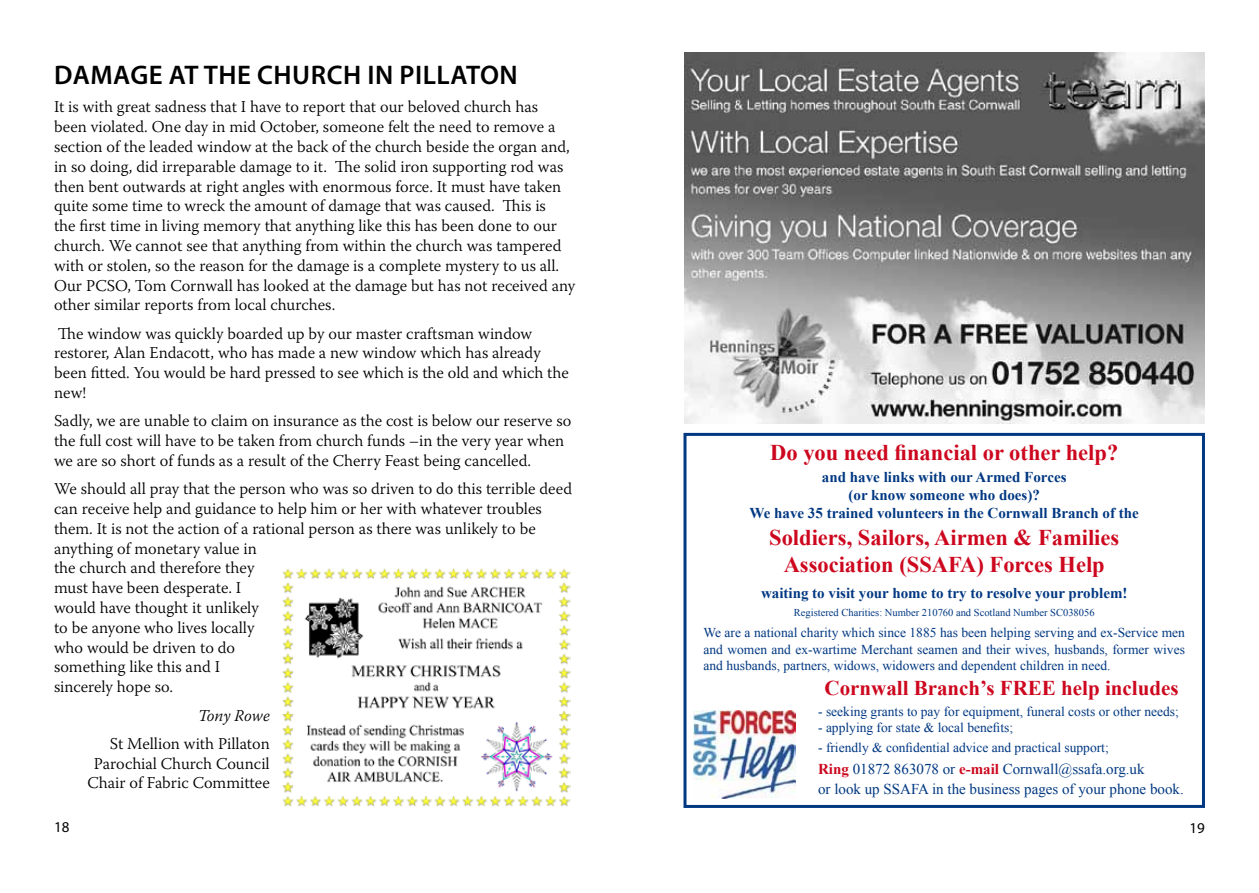
<style>
.page{position:relative;width:1259px;height:893px;background:#fff}
.page>*{position:absolute;margin:0;border:0;box-sizing:border-box;transform-origin:0 0}
.t1{font:600 27px "Myriad Pro";letter-spacing:.02em;color:#000}
.t2{font:700 22.5px/27px "Times New Roman";color:#cd071e;text-align:center}
.t3{font:700 21px "Times New Roman";color:#cd071e}
.t4{font:300 16.5px/19.8px "Warnock Pro";color:#000}
.t5{font:italic 300 16.5px "Warnock Pro";letter-spacing:-.005em;color:#000}
.t6{font:700 15px/18px "Times New Roman";color:#003882;text-align:center}
.t7{font:15px/19.8px "Times New Roman";color:#003882}
.t8{font:15px "Myriad Pro";color:#000}
.t9{font:13.5px/16.5px "Times New Roman";color:#003882;text-align:justify}
.t10{font:10.5px "Times New Roman";color:#003882}
.s1{font-weight:700;color:#cd071e}
</style>
<div class="page">
<img style="left:282px;top:568px;width:288px;height:239px">
<div style="left:683px;top:433px;width:522px;height:375px;border:3px solid #003882"></div>
<img style="left:693px;top:711px;width:102px;height:87px">
<img style="left:684px;top:53px;width:520px;height:370px">
<h1 class="t1" style="left:54px;top:58px;width:465px">DAMAGE AT THE CHURCH IN PILLATON</h1>
<p class="t4" style="left:54px;top:97px;width:523px">It is with great sadness that I have to report that our beloved church has<br>been violated. One day in mid October, someone felt the need to remove a section of the leaded window at the back of the church beside the organ and, in so doing, did irreparable damage to it. The solid iron supporting rod was then bent outwards at right angles with enormous force. It must have taken quite some time to wreck the amount of damage that was caused. This is<br>the first time in living memory that anything like this has been done to our church. We cannot see that anything from within the church was tampered with or stolen, so the reason for the damage is a complete mystery to us all.<br>Our PCSO, Tom Cornwall has looked at the damage but has not received any other similar reports from local churches.</p>
<p class="t4" style="left:54px;top:323px;width:516px">The window was quickly boarded up by our master craftsman window restorer, Alan Endacott, who has made a new window which has already been fitted. You would be hard pressed to see which is the old and which the new!</p>
<p class="t4" style="left:54px;top:411px;width:519px">Sadly, we are unable to claim on insurance as the cost is below our reserve so the full cost will have to be taken from church funds –in the very year when we are so short of funds as a result of the Cherry Feast being cancelled.</p>
<p class="t4" style="left:54px;top:479px;width:519px">We should all pray that the person who was so driven to do this terrible deed can receive help and guidance to help him or her with whatever troubles them. It is not the action of a rational person as there was unlikely to be anything of monetary value in<br>the church and therefore they<br>must have been desperate. I<br>would have thought it unlikely<br>to be anyone who lives locally<br>who would be driven to do<br>something like this and I<br>sincerely hope so.</p>
<p class="t5" style="left:198px;top:705px;width:73px">Tony Rowe</p>
<p class="t4" style="left:88px;top:733px;width:184px;text-align:right">St Mellion with Pillaton<br>Parochial Church Council<br>Chair of Fabric Committee</p>
<h2 class="t2" style="left:770px;top:438px;width:349px">Do you need financial or other help?</h2>
<p class="t6" style="left:749px;top:467px;width:391px">and have links with our Armed Forces<br>(or know someone who does)?<br>We have 35 trained volunteers in the Cornwall Branch of the</p>
<h2 class="t2" style="left:769px;top:523px;width:351px">Soldiers, Sailors, Airmen &amp; Families<br>Association (SSAFA) Forces Help</h2>
<p class="t6" style="left:761px;top:584px;width:368px">waiting to visit your home to try to resolve your problem!</p>
<p class="t10" style="left:794px;top:606px;width:302px">Registered Charities: Number 210760 and Scotland Number SC038056</p>
<p class="t9" style="left:703px;top:624px;width:483px">We are a national charity which since 1885 has been helping serving and ex-Service men and women and ex-wartime Merchant seamen and their wives, husbands, former wives and husbands, partners, widows, widowers and dependent children in need.</p>
<p class="t3" style="left:824px;top:674px;width:355px">Cornwall Branch’s FREE help includes</p>
<p class="t9" style="left:818px;top:703px;width:362px">- seeking grants to pay for equipment, funeral costs or other needs;</p>
<p class="t9" style="left:818px;top:719px;width:196px">- applying for state &amp; local benefits;</p>
<p class="t9" style="left:818px;top:739px;width:292px">- friendly &amp; confidential advice and practical support;</p>
<p class="t7" style="left:818px;top:759px;width:367px"><span class="s1">Ring</span> 01872 863078 or <span class="s1">e-mail</span> Cornwall@ssafa.org.uk<br>or look up SSAFA in the business pages of your phone book.</p>
<p class="t8" style="left:54px;top:818px;width:17px">18</p>
<p class="t8" style="left:1189px;top:819px;width:17px">19</p>
</div>
